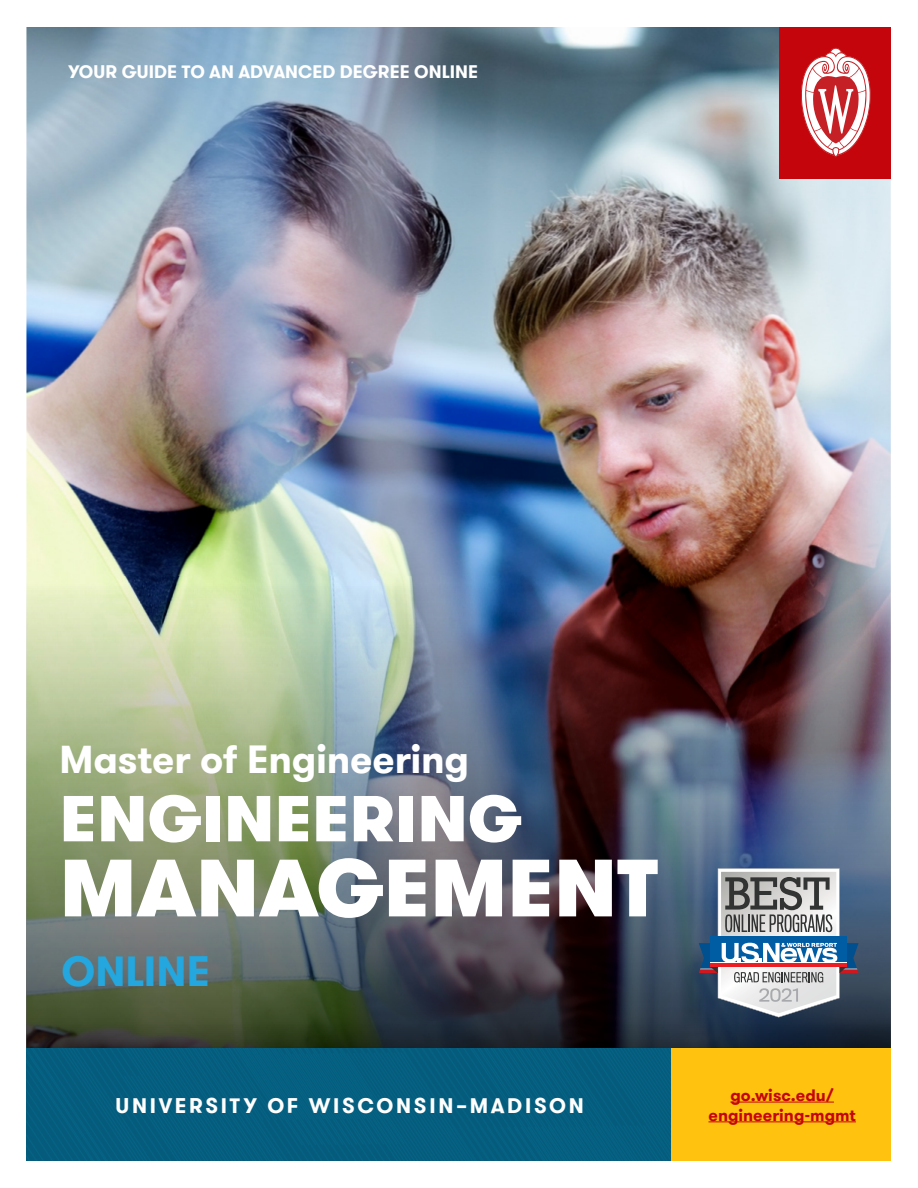
<style>
.page{position:relative;width:918px;height:1188px;background:#fff}
.page>*{position:absolute;margin:0;border:0;box-sizing:border-box;transform-origin:0 0}
.t1{font:900 81px "GT Walsheim Pro";letter-spacing:-.005em;color:#fff}
.t2{font:900 64.8px "GT Walsheim Pro";letter-spacing:.01em;color:#fff}
.t3{font:700 42px "GT Walsheim Pro";color:#23a7de}
.t4{font:700 38.85px "GT Walsheim Pro";letter-spacing:-.005em;color:#fff}
.t5{font:700 21px "GT Walsheim Pro";letter-spacing:.13em;color:#fff}
.t6{font:700 18px "GT Walsheim Pro";letter-spacing:.005em;color:#fff}
.t7{font:700 16.5px/19.8px "GT Walsheim Pro";color:#c5050c;text-align:center}
</style>
<div class="page">
<img style="left:26px;top:27px;width:865px;height:550px">
<img style="left:26px;top:577px;width:865px;height:471px">
<div style="left:26px;top:1048px;width:646px;height:112px;background:#055e7e"></div>
<div style="left:779px;top:27px;width:112px;height:151px;background:#c5050c"></div>
<svg style="left:801px;top:48px;width:70px;height:109px"></svg>
<div style="left:672px;top:1048px;width:219px;height:112px;background:#ffc20e"></div>
<hr style="left:730px;top:1102px;width:104px;height:1px;background:#c5050c">
<hr style="left:708px;top:1121px;width:148px;height:1px;background:#c5050c">
<svg style="left:699px;top:868px;width:160px;height:149px"></svg>
<p class="t6" style="left:68px;top:60px;width:412px">YOUR GUIDE TO AN ADVANCED DEGREE ONLINE</p>
<h3 class="t4" style="left:59px;top:735px;width:411px">Master of Engineering</h3>
<h2 class="t2" style="left:60px;top:775px;width:464px">ENGINEERING</h2>
<h1 class="t1" style="left:60px;top:833px;width:601px">MANAGEMENT</h1>
<h3 class="t3" style="left:62px;top:944px;width:150px">ONLINE</h3>
<p class="t5" style="left:115px;top:1092px;width:470px">UNIVERSITY OF WISCONSIN–MADISON</p>
<p class="t7" style="left:708px;top:1085px;width:149px">go.wisc.edu/ engineering-mgmt</p>
</div>
